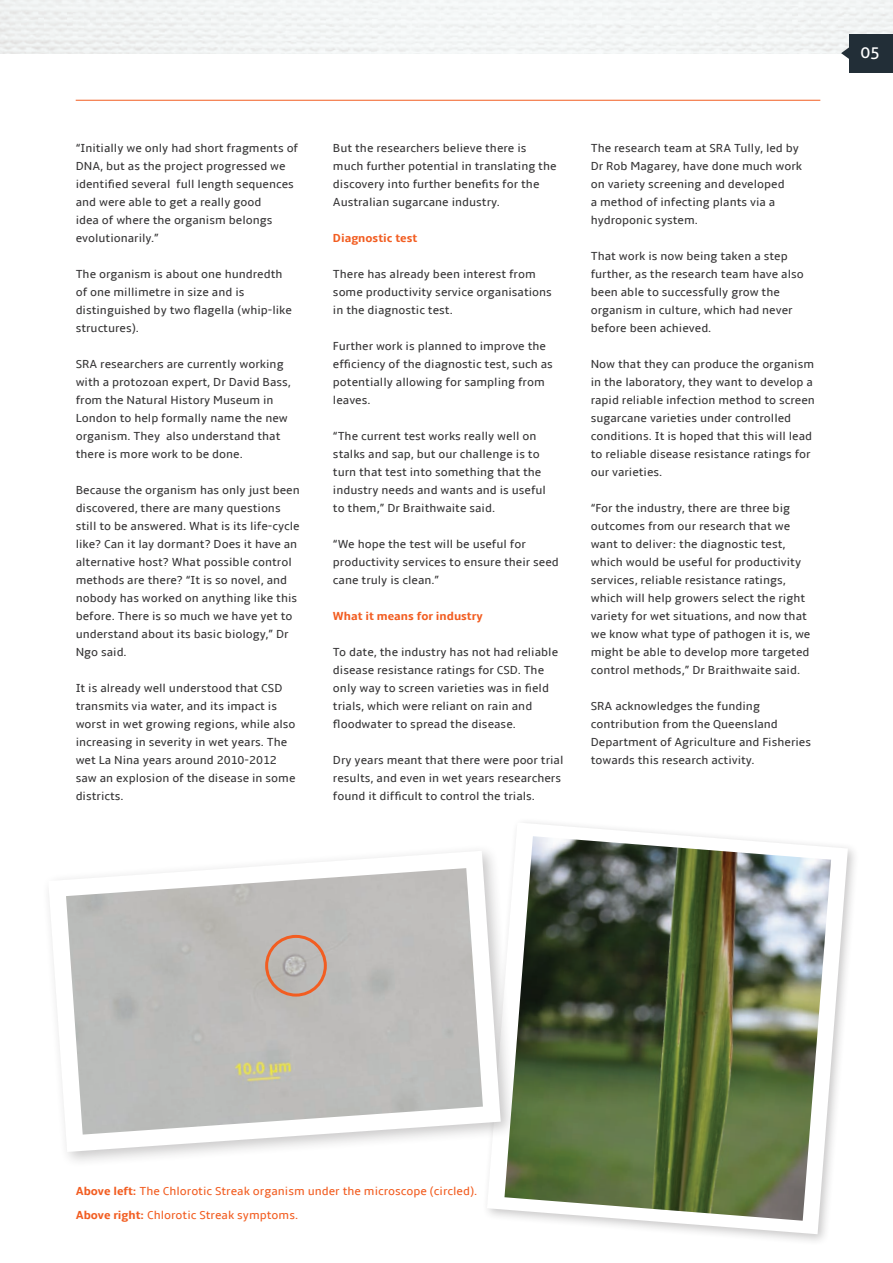
<style>
.page{position:relative;width:893px;height:1263px;background:#fff}
.page>*{position:absolute;margin:0;border:0;box-sizing:border-box;transform-origin:0 0}
.t1{font:16.5px "Aller";color:#fff}
.t2{font:12px/18px "Amble";color:#363536}
.t3{font:12px/24.5px "Amble";color:#f25d21}
.t4{font:700 12px "Amble";color:#f25d21}
.s1{font-weight:700}
</style>
<div class="page">
<hr style="left:76px;top:100px;width:744px;height:1px;background:#f25d21">
<svg style="left:841px;top:46px;width:8px;height:13px"></svg>
<div style="left:849px;top:34px;width:44px;height:39px;background:#222e37"></div>
<svg style="left:488px;top:822px;width:360px;height:412px"></svg>
<img style="left:504px;top:836px;width:327px;height:385px">
<div style="left:41px;top:843px;width:476px;height:325px;background:#231f20;opacity:.25"></div>
<svg style="left:48px;top:851px;width:453px;height:301px"></svg>
<img style="left:66px;top:868px;width:417px;height:266px">
<div style="left:265px;top:935px;width:62px;height:61px;border:3px solid #f25d21;border-radius:50%"></div>
<p class="t2" style="left:76px;top:139px;width:224px">“Initially we only had short fragments of DNA, but as the project progressed we identified several full length sequences and were able to get a really good<br>idea of where the organism belongs evolutionarily.”</p>
<p class="t2" style="left:76px;top:265px;width:218px">The organism is about one hundredth of one millimetre in size and is distinguished by two flagella (whip-like structures).</p>
<p class="t2" style="left:76px;top:355px;width:217px">SRA researchers are currently working with a protozoan expert, Dr David Bass, from the Natural History Museum in London to help formally name the new organism. They also understand that there is more work to be done.</p>
<p class="t2" style="left:76px;top:481px;width:226px">Because the organism has only just been discovered, there are many questions still to be answered. What is its life-cycle like? Can it lay dormant? Does it have an alternative host? What possible control methods are there? “It is so novel, and nobody has worked on anything like this before. There is so much we have yet to understand about its basic biology,” Dr Ngo said.</p>
<p class="t2" style="left:76px;top:679px;width:221px">It is already well understood that CSD transmits via water, and its impact is worst in wet growing regions, while also increasing in severity in wet years. The wet La Nina years around 2010-2012 saw an explosion of the disease in some districts.</p>
<p class="t2" style="left:333px;top:139px;width:225px">But the researchers believe there is much further potential in translating the discovery into further benefits for the Australian sugarcane industry.</p>
<p class="t4" style="left:333px;top:231px;width:86px">Diagnostic test</p>
<p class="t2" style="left:333px;top:265px;width:220px">There has already been interest from some productivity service organisations in the diagnostic test.</p>
<p class="t2" style="left:333px;top:337px;width:221px">Further work is planned to improve the efficiency of the diagnostic test, such as potentially allowing for sampling from leaves.</p>
<p class="t2" style="left:333px;top:427px;width:215px">“The current test works really well on stalks and sap, but our challenge is to turn that test into something that the industry needs and wants and is useful to them,” Dr Braithwaite said.</p>
<p class="t2" style="left:333px;top:535px;width:227px">“We hope the test will be useful for productivity services to ensure their seed cane truly is clean.”</p>
<p class="t4" style="left:333px;top:609px;width:151px">What it means for industry</p>
<p class="t2" style="left:333px;top:643px;width:227px">To date, the industry has not had reliable disease resistance ratings for CSD. The only way to screen varieties was in field trials, which were reliant on rain and floodwater to spread the disease.</p>
<p class="t2" style="left:333px;top:751px;width:232px">Dry years meant that there were poor trial results, and even in wet years researchers found it difficult to control the trials.</p>
<p class="t2" style="left:591px;top:139px;width:213px">The research team at SRA Tully, led by<br>Dr Rob Magarey, have done much work on variety screening and developed<br>a method of infecting plants via a hydroponic system.</p>
<p class="t2" style="left:591px;top:247px;width:215px">That work is now being taken a step further, as the research team have also been able to successfully grow the organism in culture, which had never before been achieved.</p>
<p class="t2" style="left:591px;top:355px;width:226px">Now that they can produce the organism in the laboratory, they want to develop a rapid reliable infection method to screen sugarcane varieties under controlled conditions. It is hoped that this will lead to reliable disease resistance ratings for our varieties.</p>
<p class="t2" style="left:591px;top:499px;width:221px">“For the industry, there are three big outcomes from our research that we want to deliver: the diagnostic test, which would be useful for productivity services, reliable resistance ratings, which will help growers select the right variety for wet situations, and now that we know what type of pathogen it is, we might be able to develop more targeted control methods,” Dr Braithwaite said.</p>
<p class="t2" style="left:591px;top:697px;width:222px">SRA acknowledges the funding contribution from the Queensland Department of Agriculture and Fisheries towards this research activity.</p>
<h1 class="t1" style="left:860px;top:42px;width:21px">05</h1>
<p class="t3" style="left:76px;top:1179px;width:403px"><span class="s1">Above left:</span> The Chlorotic Streak organism under the microscope (circled).<br><span class="s1">Above right:</span> Chlorotic Streak symptoms.</p>
</div>
